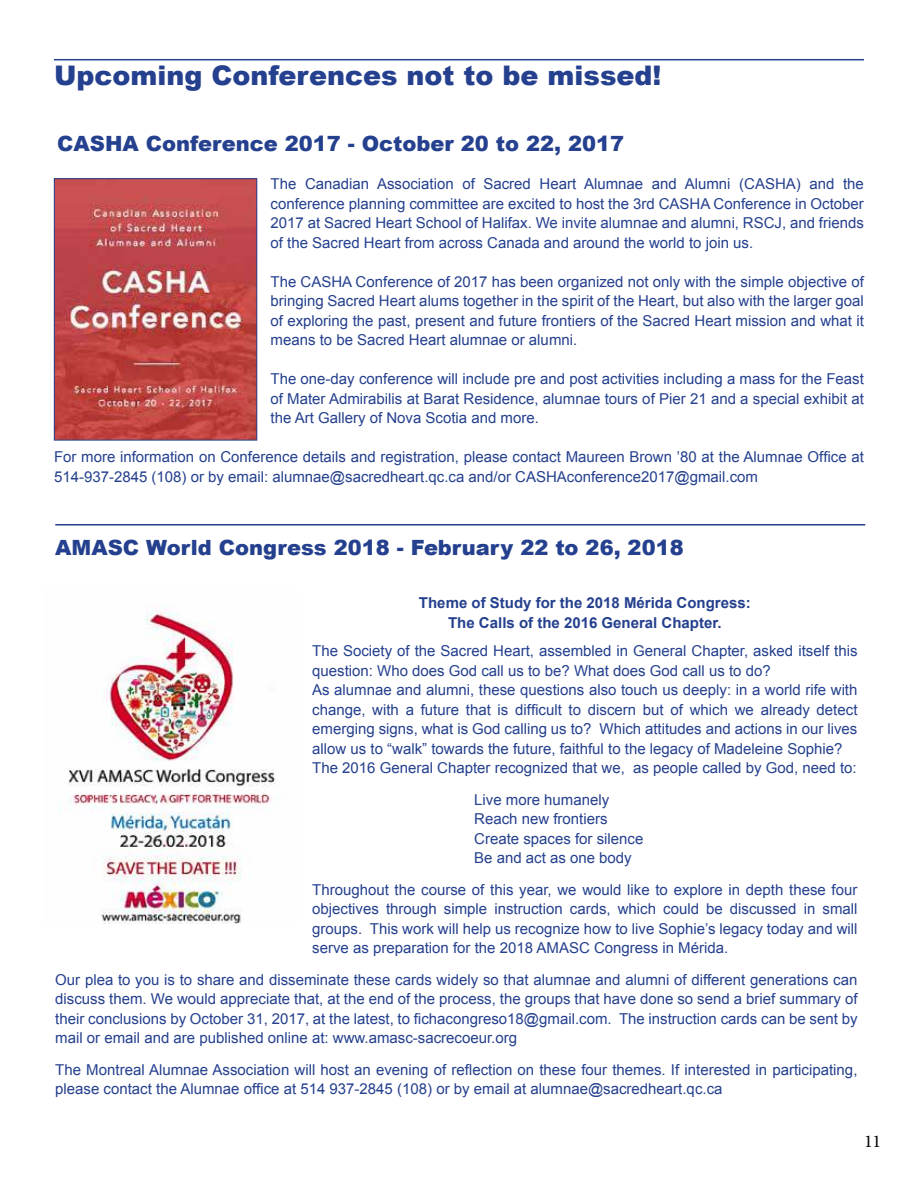
<style>
.page{position:relative;width:918px;height:1188px;background:#fff}
.page>*{position:absolute;margin:0;border:0;box-sizing:border-box;transform-origin:0 0}
.t1{font:900 27px "Arial";color:#24408e}
.t2{font:900 21px "Arial";color:#24408e}
.t3{font:18px "Minion Pro";color:#000}
.t4{font:15px/19.5px "Arial";color:#24408e;text-align:justify}
.t5{font:700 15px/19.5px "Arial";color:#24408e;text-align:center}
</style>
<div class="page">
<img style="left:56px;top:180px;width:199px;height:258px">
<div style="left:54px;top:178px;width:203px;height:262px;border:1px solid #24408e"></div>
<img style="left:60px;top:604px;width:216px;height:319px">
<hr style="left:54px;top:59px;width:810px;height:1px;background:#24408e">
<hr style="left:55px;top:524px;width:810px;height:2px;background:#24408e">
<h1 class="t1" style="left:54px;top:66px;width:609px">Upcoming Conferences not to be missed!</h1>
<h2 class="t2" style="left:57px;top:136px;width:569px">CASHA Conference 2017 - October 20 to 22, 2017</h2>
<p class="t4" style="left:271px;top:176px;width:595px">The Canadian Association of Sacred Heart Alumnae and Alumni (CASHA) and the conference planning committee are excited to host the 3rd CASHA Conference in October 2017 at Sacred Heart School of Halifax. We invite alumnae and alumni, RSCJ, and friends of the Sacred Heart from across Canada and around the world to join us.</p>
<p class="t4" style="left:271px;top:272px;width:595px">The CASHA Conference of 2017 has been organized not only with the simple objective of bringing Sacred Heart alums together in the spirit of the Heart, but also with the larger goal of exploring the past, present and future frontiers of the Sacred Heart mission and what it means to be Sacred Heart alumnae or alumni.</p>
<p class="t4" style="left:271px;top:371px;width:595px">The one-day conference will include pre and post activities including a mass for the Feast of Mater Admirabilis at Barat Residence, alumnae tours of Pier 21 and a special exhibit at the Art Gallery of Nova Scotia and more.</p>
<p class="t4" style="left:54px;top:448px;width:811px">For more information on Conference details and registration, please contact Maureen Brown ’80 at the Alumnae Office at<br>514-937-2845 (108) or by email: alumnae@sacredheart.qc.ca and/or CASHAconference2017@gmail.com</p>
<h2 class="t2" style="left:55px;top:540px;width:630px">AMASC World Congress 2018 - February 22 to 26, 2018</h2>
<p class="t5" style="left:419px;top:594px;width:333px">Theme of Study for the 2018 Mérida Congress:<br>The Calls of the 2016 General Chapter.</p>
<p class="t4" style="left:312px;top:642px;width:547px;text-align:left">The Society of the Sacred Heart, assembled in General Chapter, asked itself this question: Who does God call us to be? What does God call us to do?<br>As alumnae and alumni, these questions also touch us deeply: in a world rife with change, with a future that is difficult to discern but of which we already detect emerging signs, what is God calling us to? Which attitudes and actions in our lives allow us to “walk” towards the future, faithful to the legacy of Madeleine Sophie?<br>The 2016 General Chapter recognized that we, as people called by God, need to:</p>
<p class="t4" style="left:474px;top:791px;width:171px;text-align:left">Live more humanely<br>Reach new frontiers<br>Create spaces for silence<br>Be and act as one body</p>
<p class="t4" style="left:312px;top:881px;width:547px">Throughout the course of this year, we would like to explore in depth these four objectives through simple instruction cards, which could be discussed in small groups. This work will help us recognize how to live Sophie’s legacy today and will serve as preparation for the 2018 AMASC Congress in Mérida.</p>
<p class="t4" style="left:55px;top:971px;width:804px">Our plea to you is to share and disseminate these cards widely so that alumnae and alumni of different generations can discuss them. We would appreciate that, at the end of the process, the groups that have done so send a brief summary of their conclusions by October 31, 2017, at the latest, to fichacongreso18@gmail.com. The instruction cards can be sent by mail or email and are published online at: www.amasc-sacrecoeur.org</p>
<p class="t4" style="left:55px;top:1060px;width:804px">The Montreal Alumnae Association will host an evening of reflection on these four themes. If interested in participating, please contact the Alumnae office at 514 937-2845 (108) or by email at alumnae@sacredheart.qc.ca</p>
<p class="t3" style="left:864px;top:1130px;width:19px">11</p>
</div>
